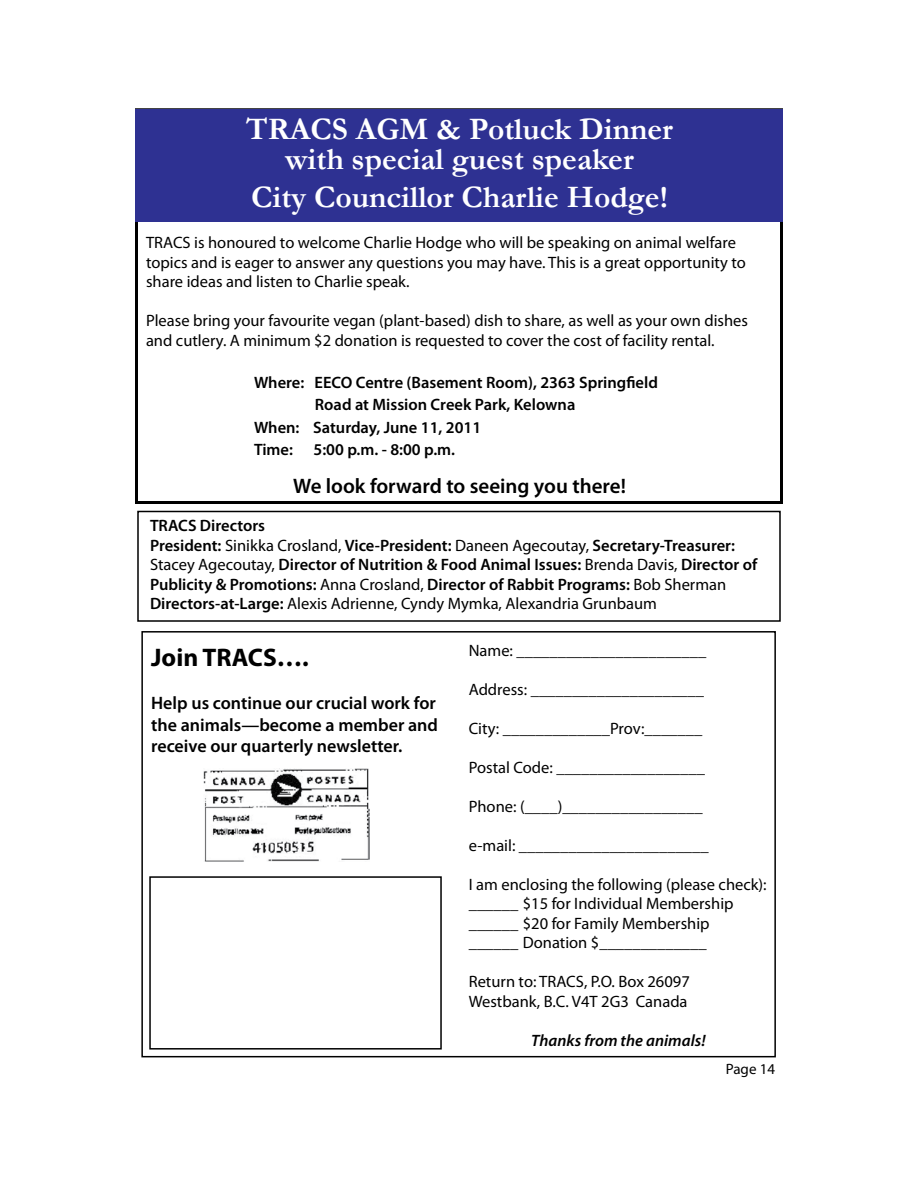
<style>
.page{position:relative;width:918px;height:1188px;background:#fff}
.page>*{position:absolute;margin:0;border:0;box-sizing:border-box;transform-origin:0 0}
.t1{font:700 31.5px/30px "Garamond";color:#fff;text-align:center}
.t2{font:700 25.5px "Myriad Pro";color:#000}
.t3{font:600 21px "Myriad Pro";color:#000}
.t4{font:600 18px/21.6px "Myriad Pro";color:#000}
.t5{font:16.5px/19.5px "Myriad Pro";color:#000}
.t6{font:600 16.5px/19.5px "Myriad Pro";color:#000}
.t7{font:italic 600 16.5px "Myriad Pro";color:#000}
.t8{font:15px "Myriad Pro";color:#000}
.s1{font-weight:400}
</style>
<div class="page">
<div style="left:135px;top:108px;width:648px;height:396px;border:3px solid #000"></div>
<div style="left:135px;top:110px;width:648px;height:112px;background:#2e3192"></div>
<img style="left:203px;top:769px;width:167px;height:93px">
<div style="left:141px;top:631px;width:635px;height:426px;border:2px solid #000"></div>
<div style="left:149px;top:876px;width:293px;height:174px;border:2px solid #000"></div>
<h1 class="t1" style="left:246px;top:114px;width:428px">TRACS AGM &amp; Potluck Dinner with special guest speaker</h1>
<h1 class="t1" style="left:251px;top:182px;width:418px">City Councillor Charlie Hodge!</h1>
<p class="t5" style="left:146px;top:233px;width:601px">TRACS is honoured to welcome Charlie Hodge who will be speaking on animal welfare topics and is eager to answer any questions you may have. This is a great opportunity to share ideas and listen to Charlie speak.</p>
<p class="t5" style="left:146px;top:311px;width:604px">Please bring your favourite vegan (plant-based) dish to share, as well as your own dishes and cutlery. A minimum $2 donation is requested to cover the cost of facility rental.</p>
<p class="t6" style="left:254px;top:372px;width:405px">Where: EECO Centre (Basement Room), 2363 Springfield</p>
<p class="t6" style="left:315px;top:395px;width:262px">Road at Mission Creek Park, Kelowna</p>
<p class="t6" style="left:254px;top:417px;width:229px">When: Saturday, June 11, 2011</p>
<p class="t6" style="left:254px;top:440px;width:203px">Time: 5:00 p.m. - 8:00 p.m.</p>
<p class="t3" style="left:293px;top:472px;width:334px">We look forward to seeing you there!</p>
<p class="t6" style="left:150px;top:516px;width:609px">TRACS Directors<br>President: <span class="s1">Sinikka Crosland,</span> Vice-President: <span class="s1">Daneen Agecoutay,</span> Secretary-Treasurer:<br><span class="s1">Stacey Agecoutay,</span> Director of Nutrition &amp; Food Animal Issues: <span class="s1">Brenda Davis,</span> Director of Publicity &amp; Promotions: <span class="s1">Anna Crosland,</span> Director of Rabbit Programs: <span class="s1">Bob Sherman </span>Directors-at-Large: <span class="s1">Alexis Adrienne, Cyndy Mymka, Alexandria Grunbaum</span></p>
<h2 class="t2" style="left:151px;top:641px;width:159px">Join TRACS….</h2>
<p class="t4" style="left:151px;top:692px;width:288px">Help us continue our crucial work for the animals—become a member and receive our quarterly newsletter.</p>
<p class="t5" style="left:469px;top:640px;width:239px">Name: _______________________</p>
<p class="t5" style="left:469px;top:679px;width:237px">Address: _____________________</p>
<p class="t5" style="left:469px;top:718px;width:235px">City: _____________Prov:_______</p>
<p class="t5" style="left:469px;top:757px;width:238px">Postal Code: __________________</p>
<p class="t5" style="left:469px;top:796px;width:235px">Phone: (____)_________________</p>
<p class="t5" style="left:469px;top:835px;width:241px">e-mail: _______________________</p>
<p class="t5" style="left:469px;top:874px;width:299px">I am enclosing the following (please check): ______ $15 for Individual Membership ______ $20 for Family Membership<br>______ Donation $_____________</p>
<p class="t5" style="left:469px;top:972px;width:223px">Return to: TRACS, P.O. Box 26097<br>Westbank, B.C. V4T 2G3 Canada</p>
<p class="t7" style="left:531px;top:1030px;width:176px">Thanks from the animals!</p>
<p class="t8" style="left:726px;top:1060px;width:51px">Page 14</p>
</div>
